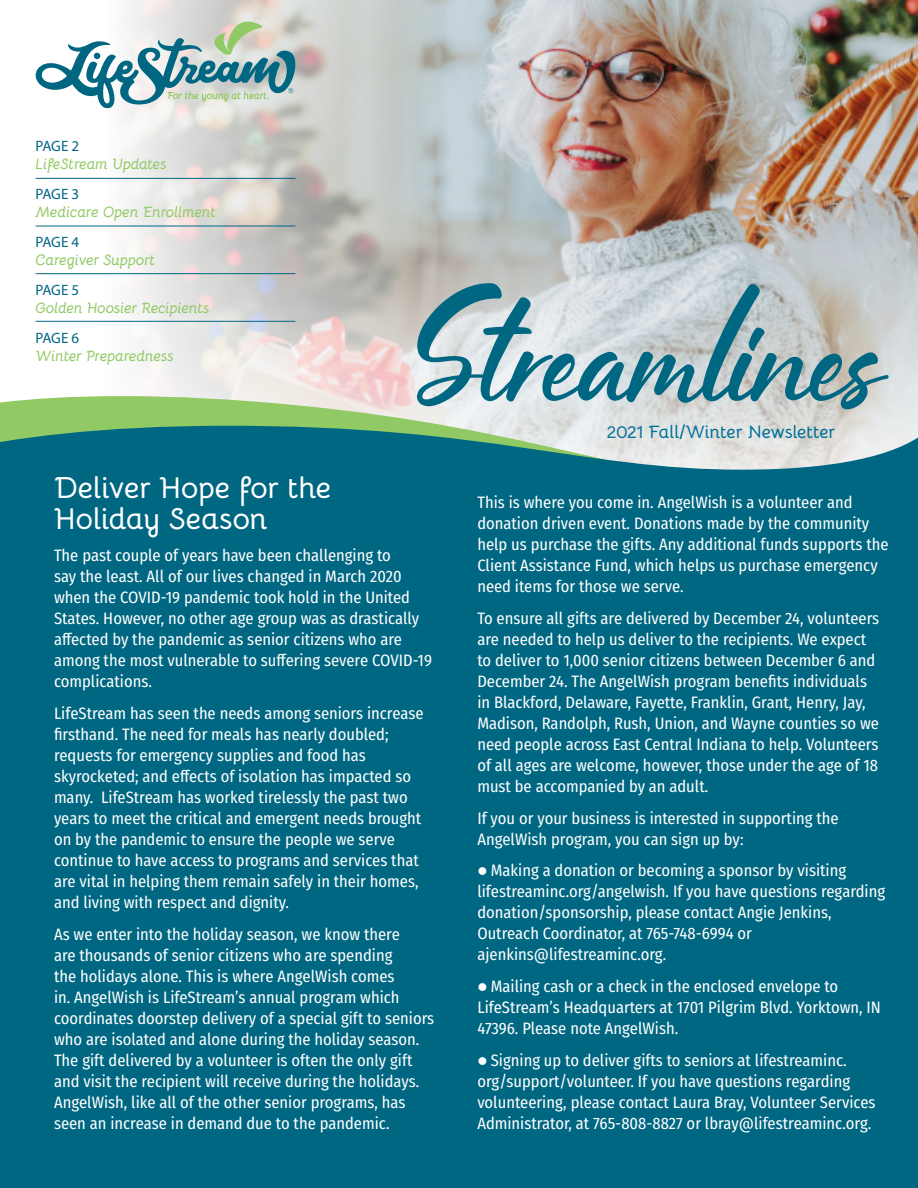
<style>
.page{position:relative;width:918px;height:1188px;background:#fff}
.page>*{position:absolute;margin:0;border:0;box-sizing:border-box;transform-origin:0 0}
.t1{font:700 30px/31.5px "Bellota";color:#fff}
.t2{font:700 18px "Bellota";color:#007197}
.t3{font:16.5px/21px "Fira Sans Condensed";color:#fff}
.t4{font:italic 700 15px "Bellota";letter-spacing:-.005em;color:#91ca64}
.t5{font:15px "Myriad Pro";letter-spacing:-.015em;color:#006782}
.s1{color:#006782}
.s2{font-weight:300;font-size:15px;color:#006782}
</style>
<div class="page">
<img style="left:660px;top:0;width:258px;height:200px">
<svg style="left:660px;top:200px;width:258px;height:181px;background:#bab8b6"></svg>
<svg style="left:35px;top:0;width:625px;height:381px"></svg>
<hr style="left:36px;top:178px;width:259px;height:1px;background:#006782">
<hr style="left:36px;top:226px;width:259px;height:1px;background:#006782">
<hr style="left:36px;top:273px;width:259px;height:1px;background:#006782">
<hr style="left:36px;top:321px;width:259px;height:1px;background:#006782">
<svg style="left:35px;top:21px;width:263px;height:87px"></svg>
<div style="left:0;top:473px;width:918px;height:715px;background:#006782"></div>
<svg style="left:0;top:391px;width:918px;height:82px;background:#7cafa5"></svg>
<svg style="left:417px;top:283px;width:472px;height:126px;background:#9fbac0"></svg>
<p class="t5" style="left:36px;top:137px;width:45px">PAGE 2</p>
<p class="t4" style="left:36px;top:152px;width:133px">LifeStream Updates</p>
<p class="t5" style="left:36px;top:185px;width:45px">PAGE 3</p>
<p class="t4" style="left:36px;top:200px;width:182px">Medicare Open Enrollment</p>
<p class="t5" style="left:36px;top:233px;width:45px">PAGE 4</p>
<p class="t4" style="left:36px;top:248px;width:121px">Caregiver Support</p>
<p class="t5" style="left:36px;top:281px;width:45px">PAGE 5</p>
<p class="t4" style="left:36px;top:296px;width:175px">Golden Hoosier Recipients</p>
<p class="t5" style="left:36px;top:329px;width:45px">PAGE 6</p>
<p class="t4" style="left:36px;top:344px;width:140px">Winter Preparedness</p>
<p class="t1" style="left:54px;top:469px;width:279px">Deliver Hope for the<br>Holiday Season</p>
<p class="t3" style="left:54px;top:544px;width:380px">The past couple of years have been challenging to<br>say the least. All of our lives changed in March 2020 when the COVID-19 pandemic took hold in the United States. However, no other age group was as drastically affected by the pandemic as senior citizens who are among the most vulnerable to suffering severe COVID-19 complications.</p>
<p class="t3" style="left:54px;top:702px;width:371px">LifeStream has seen the needs among seniors increase firsthand. The need for meals has nearly doubled; requests for emergency supplies and food has skyrocketed; and effects of isolation has impacted so many. LifeStream has worked tirelessly the past two years to meet the critical and emergent needs brought on by the pandemic to ensure the people we serve continue to have access to programs and services that are vital in helping them remain safely in their homes, and living with respect and dignity.</p>
<p class="t3" style="left:54px;top:923px;width:382px">As we enter into the holiday season, we know there<br>are thousands of senior citizens who are spending<br>the holidays alone. This is where AngelWish comes<br>in. AngelWish is LifeStream’s annual program which coordinates doorstep delivery of a special gift to seniors who are isolated and alone during the holiday season.<br>The gift delivered by a volunteer is often the only gift and visit the recipient will receive during the holidays.<br>AngelWish, like all of the other senior programs, has seen an increase in demand due to the pandemic.</p>
<p class="t2" style="left:607px;top:417px;width:230px">2021 Fall/Winter Newsletter</p>
<p class="t3" style="left:477px;top:491px;width:413px">This is where you come in. AngelWish is a volunteer and donation driven event. Donations made by the community help us purchase the gifts. Any additional funds supports the Client Assistance Fund, which helps us purchase emergency need items for those we serve.</p>
<p class="t3" style="left:477px;top:607px;width:403px">To ensure all gifts are delivered by December 24, volunteers are needed to help us deliver to the recipients. We expect to deliver to 1,000 senior citizens between December 6 and December 24. The AngelWish program benefits individuals in Blackford, Delaware, Fayette, Franklin, Grant, Henry, Jay, Madison, Randolph, Rush, Union, and Wayne counties so we need people across East Central Indiana to help. Volunteers of all ages are welcome, however, those under the age of 18 must be accompanied by an adult.</p>
<p class="t3" style="left:477px;top:807px;width:363px">If you or your business is interested in supporting the<br>AngelWish program, you can sign up by:</p>
<p class="t3" style="left:477px;top:860px;width:409px">● Making a donation or becoming a sponsor by visiting lifestreaminc.org/angelwish. If you have questions regarding donation/sponsorship, please contact Angie Jenkins, Outreach Coordinator, at 765-748-6994 or ajenkins@lifestreaminc.org.</p>
<p class="t3" style="left:477px;top:975px;width:405px">● Mailing cash or a check in the enclosed envelope to<br>LifeStream’s Headquarters at 1701 Pilgrim Blvd. Yorktown, IN<br>47396. Please note AngelWish.</p>
<p class="t3" style="left:477px;top:1049px;width:414px">● Signing up to deliver gifts to seniors at lifestreaminc. org/support/volunteer. If you have questions regarding volunteering, please contact Laura Bray, Volunteer Services Administrator, at 765-808-8827 or lbray@lifestreaminc.org.<span class="s1">M</span><span class="s2">y</span></p>
</div>
